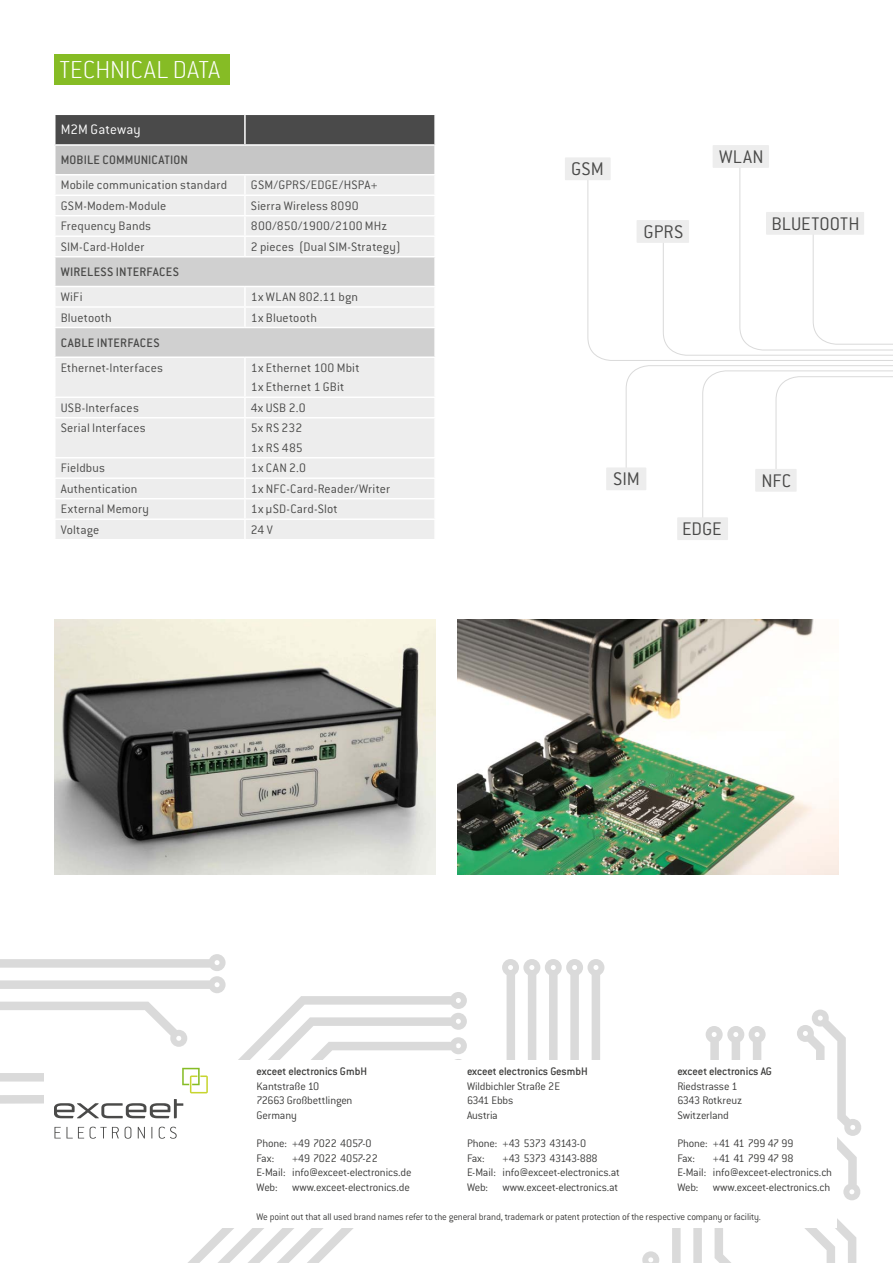
<style>
.page{position:relative;width:893px;height:1263px;background:#fff}
.page>*{position:absolute;margin:0;border:0;box-sizing:border-box;transform-origin:0 0}
.t1{font:200 27px "Conduit ITC Std";color:#fff}
.t2{font:300 20.1px "Conduit ITC Std";letter-spacing:.005em;color:#4a4a49}
.t3{font:300 15px "Conduit ITC Std";letter-spacing:.005em;color:#fff}
.t4{font:300 13.5px/19.5px "Conduit ITC Std";letter-spacing:.01em;color:#4a4a49}
.t5{font:500 13.5px "Conduit ITC Std";letter-spacing:.015em;color:#4a4a49}
.t6{font:300 12px/14.4px "Conduit ITC Std";letter-spacing:-.015em;color:#3c3c3b}
.t7{font:500 12px "Conduit ITC Std";letter-spacing:-.01em;color:#3c3c3b}
.t8{font:300 12px/14.4px "Conduit ITC Std";letter-spacing:-.04em;color:#3c3c3b}
.t9{font:300 10.5px "Conduit ITC Std";letter-spacing:-.015em;color:#3c3c3b}
</style>
<div class="page">
<div style="left:54px;top:54px;width:176px;height:31px;background:#86bc25"></div>
<div style="left:56px;top:115px;width:378px;height:29px;background:#4a4a4a"></div>
<div style="left:55px;top:145px;width:380px;height:30px;background:#c6c6c6"></div>
<div style="left:56px;top:358px;width:378px;height:181px;background:#ededed"></div>
<hr style="left:244px;top:115px;width:2px;height:29px;background:#fff">
<hr style="left:54px;top:144px;width:191px;height:2px;background:#fff">
<hr style="left:54px;top:146px;width:2px;height:28px;background:#fff">
<hr style="left:245px;top:144px;width:191px;height:2px;background:#fff">
<hr style="left:434px;top:146px;width:2px;height:28px;background:#fff">
<hr style="left:54px;top:174px;width:191px;height:1px;background:#fff">
<hr style="left:245px;top:174px;width:191px;height:1px;background:#fff">
<svg style="left:55px;top:176px;width:380px;height:180px;background:#e4e4e4"></svg>
<hr style="left:54px;top:327px;width:191px;height:1px;background:#fff">
<hr style="left:54px;top:328px;width:2px;height:28px;background:#fff">
<hr style="left:245px;top:327px;width:191px;height:1px;background:#fff">
<hr style="left:434px;top:328px;width:2px;height:28px;background:#fff">
<hr style="left:244px;top:358px;width:2px;height:38px;background:#fff">
<hr style="left:54px;top:396px;width:191px;height:2px;background:#fff">
<hr style="left:245px;top:396px;width:191px;height:2px;background:#fff">
<svg style="left:244px;top:398px;width:2px;height:19px"></svg>
<hr style="left:54px;top:417px;width:191px;height:1px;background:#fff">
<hr style="left:245px;top:417px;width:191px;height:1px;background:#fff">
<hr style="left:244px;top:418px;width:2px;height:39px;background:#fff">
<hr style="left:54px;top:457px;width:191px;height:1px;background:#fff">
<hr style="left:245px;top:457px;width:191px;height:1px;background:#fff">
<hr style="left:54px;top:477px;width:191px;height:2px;background:#fff">
<hr style="left:245px;top:477px;width:191px;height:2px;background:#fff">
<hr style="left:54px;top:498px;width:191px;height:1px;background:#fff">
<hr style="left:245px;top:498px;width:191px;height:1px;background:#fff">
<hr style="left:54px;top:518px;width:191px;height:2px;background:#fff">
<hr style="left:245px;top:518px;width:191px;height:2px;background:#fff">
<svg style="left:244px;top:458px;width:2px;height:81px"></svg>
<svg style="left:625px;top:365px;width:268px;height:152px"></svg>
<svg style="left:587px;top:171px;width:306px;height:190px"></svg>
<div style="left:565px;top:157px;width:46px;height:23px;background:#ededed"></div>
<div style="left:606px;top:467px;width:40px;height:23px;background:#ededed"></div>
<div style="left:637px;top:220px;width:52px;height:23px;background:#ededed"></div>
<div style="left:677px;top:517px;width:51px;height:23px;background:#ededed"></div>
<div style="left:713px;top:145px;width:56px;height:23px;background:#ededed"></div>
<div style="left:755px;top:469px;width:42px;height:23px;background:#ededed"></div>
<div style="left:766px;top:212px;width:98px;height:23px;background:#ededed"></div>
<img style="left:54px;top:620px;width:382px;height:254px">
<img style="left:457px;top:620px;width:382px;height:254px">
<svg style="left:0;top:954px;width:861px;height:309px"></svg>
<h1 class="t1" style="left:60px;top:54px;width:162px">TECHNICAL DATA</h1>
<p class="t3" style="left:61px;top:121px;width:81px">M2M Gateway</p>
<p class="t5" style="left:61px;top:152px;width:129px">MOBILE COMMUNICATION</p>
<p class="t4" style="left:61px;top:175px;width:168px">Mobile communication standard</p>
<p class="t4" style="left:251px;top:175px;width:128px">GSM/GPRS/EDGE/HSPA+</p>
<p class="t4" style="left:61px;top:195px;width:107px">GSM-Modem-Module</p>
<p class="t4" style="left:251px;top:195px;width:109px">Sierra Wireless 8090</p>
<p class="t4" style="left:61px;top:216px;width:92px">Frequency Bands</p>
<p class="t4" style="left:251px;top:216px;width:138px">800/850/1900/2100 MHz</p>
<p class="t4" style="left:61px;top:236px;width:85px">SIM-Card-Holder</p>
<p class="t4" style="left:251px;top:236px;width:151px">2 pieces (Dual SIM-Strategy)</p>
<p class="t5" style="left:61px;top:263px;width:120px">WIRELESS INTERFACES</p>
<p class="t4" style="left:61px;top:287px;width:23px">WiFi</p>
<p class="t4" style="left:251px;top:287px;width:109px">1x WLAN 802.11 bgn</p>
<p class="t4" style="left:61px;top:307px;width:52px">Bluetooth</p>
<p class="t4" style="left:251px;top:307px;width:68px">1x Bluetooth</p>
<p class="t5" style="left:61px;top:334px;width:100px">CABLE INTERFACES</p>
<p class="t4" style="left:61px;top:357px;width:104px">Ethernet-Interfaces</p>
<p class="t4" style="left:251px;top:357px;width:110px">1x Ethernet 100 Mbit<br>1x Ethernet 1 GBit</p>
<p class="t4" style="left:61px;top:397px;width:80px">USB-Interfaces</p>
<p class="t4" style="left:251px;top:397px;width:56px">4x USB 2.0</p>
<p class="t4" style="left:61px;top:418px;width:86px">Serial Interfaces</p>
<p class="t4" style="left:251px;top:418px;width:53px">5x RS 232<br>1x RS 485</p>
<p class="t4" style="left:61px;top:458px;width:46px">Fieldbus</p>
<p class="t4" style="left:251px;top:458px;width:57px">1x CAN 2.0</p>
<p class="t4" style="left:61px;top:478px;width:78px">Authentication</p>
<p class="t4" style="left:251px;top:478px;width:141px">1x NFC-Card-Reader/Writer</p>
<p class="t4" style="left:61px;top:499px;width:90px">External Memory</p>
<p class="t4" style="left:251px;top:499px;width:88px">1x µSD-Card-Slot</p>
<p class="t4" style="left:61px;top:519px;width:40px">Voltage</p>
<p class="t4" style="left:251px;top:519px;width:23px">24 V</p>
<h2 class="t2" style="left:571px;top:157px;width:34px">GSM</h2>
<h2 class="t2" style="left:644px;top:219px;width:41px">GPRS</h2>
<h2 class="t2" style="left:719px;top:145px;width:46px">WLAN</h2>
<h2 class="t2" style="left:771px;top:211px;width:90px">BLUETOOTH</h2>
<h2 class="t2" style="left:613px;top:467px;width:28px">SIM</h2>
<h2 class="t2" style="left:682px;top:517px;width:41px">EDGE</h2>
<h2 class="t2" style="left:761px;top:468px;width:31px">NFC</h2>
<p class="t7" style="left:257px;top:1064px;width:112px">exceet electronics GmbH</p>
<p class="t6" style="left:257px;top:1078px;width:97px">Kantstraße 10<br>72663 Großbettlingen<br>Germany</p>
<p class="t6" style="left:257px;top:1136px;width:117px">Phone: +49 7022 4057-0<br>Fax:</p>
<p class="t7" style="left:467px;top:1064px;width:122px">exceet electronics GesmbH</p>
<p class="t6" style="left:467px;top:1078px;width:95px">Wildbichler Straße 2E<br>6341 Ebbs<br>Austria</p>
<p class="t8" style="left:467px;top:1136px;width:121px">Phone: +43 5373 43143-0<br>Fax:</p>
<p class="t7" style="left:677px;top:1064px;width:96px">exceet electronics AG</p>
<p class="t6" style="left:677px;top:1078px;width:66px">Riedstrasse 1<br>6343 Rotkreuz<br>Switzerland</p>
<p class="t6" style="left:677px;top:1136px;width:118px">Phone: +41 41 799 47 99<br>Fax:</p>
<p class="t6" style="left:677px;top:1150px;width:156px;text-align:center">+41 41 799 47 98<br>E-Mail: info@exceet-electronics.ch<br>Web: www.exceet-electronics.ch</p>
<p class="t9" style="left:257px;top:1210px;width:506px">We point out that all used brand names refer to the general brand, trademark or patent protection of the respective company or facility.</p>
<p class="t6" style="left:257px;top:1150px;width:156px;text-align:center">+49 7022 4057-22<br>E-Mail: info@exceet-electronics.de<br>Web: www.exceet-electronics.de</p>
<p class="t6" style="left:467px;top:1150px;width:154px;text-indent:36px">+43 5373 43143-888<br>E-Mail: info@exceet-electronics.at<br>Web: www.exceet-electronics.at</p>
</div>
